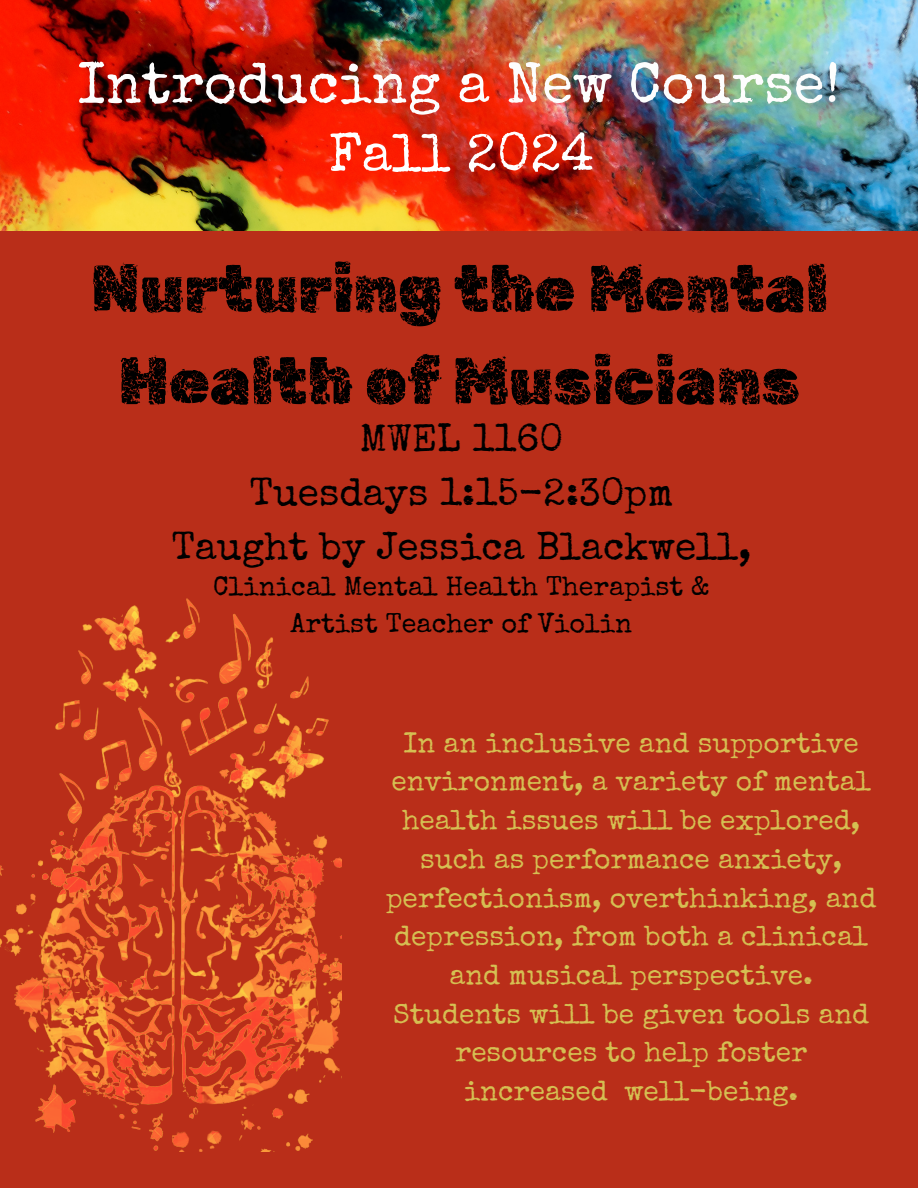
<style>
.page{position:relative;width:918px;height:1188px;background:#fff}
.page>*{position:absolute;margin:0;border:0;box-sizing:border-box;transform-origin:0 0}
.t1{font:66px/92.2px "Rubik Distressed";color:#000;text-align:center}
.t2{font:57px "Special Elite";color:#fdfdfd}
.t3{font:54px "Special Elite";color:#fff}
.t4{font:39px/54px "Special Elite";color:#000;text-align:center}
.t5{font:28.2px/38.7px "Special Elite";color:#d5bf52;text-align:center}
.t6{font:27px/37.2px "Special Elite";color:#000;text-align:center}
</style>
<div class="page">
<img style="left:0;top:0;width:918px;height:1188px">
<div style="left:0;top:231px;width:918px;height:956px;background:#b92e19"></div>
<img style="left:0;top:598px;width:342px;height:553px">
<h2 class="t2" style="left:78px;top:62px;width:764px">Introducing a New Course!</h2>
<p class="t3" style="left:329px;top:133px;width:267px">Fall 2024</p>
<h1 class="t1" style="left:91px;top:243px;width:738px">Nurturing the Mental<br>Health of Musicians</h1>
<h3 class="t4" style="left:172px;top:416px;width:581px">MWEL 1160<br>Tuesdays 1:15-2:30pm<br>Taught by Jessica Blackwell,</h3>
<p class="t6" style="left:213px;top:571px;width:498px">Clinical Mental Health Therapist &amp;<br>Artist Teacher of Violin</p>
<p class="t5" style="left:386px;top:727px;width:492px">In an inclusive and supportive environment, a variety of mental health issues will be explored, such as performance anxiety, perfectionism, overthinking, and depression, from both a clinical and musical perspective.<br>Students will be given tools and resources to help foster increased well-being.</p>
</div>
